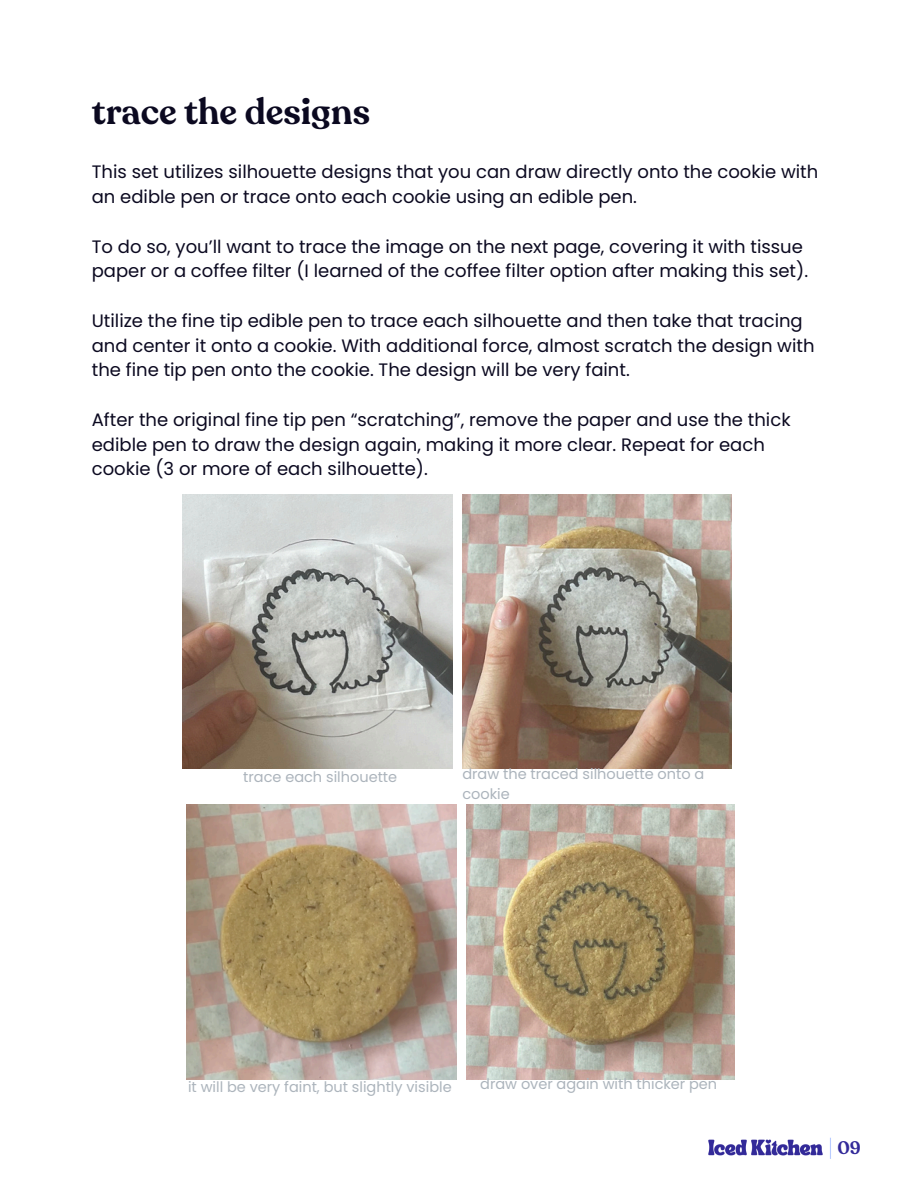
<style>
.page{position:relative;width:918px;height:1188px;background:#fff}
.page>*{position:absolute;margin:0;border:0;box-sizing:border-box;transform-origin:0 0}
.t1{font:600 36px "Recoleta";color:#0b0920}
.t2{font:18px/24.8px "Poppins";color:#0b0920}
.t3{font:600 18px "Recoleta";color:#332a99}
.t4{font:14.55px/20px "Poppins";color:#acb4bc}
</style>
<div class="page">
<img style="left:708px;top:1139px;width:115px;height:17px">
<svg style="left:830px;top:1138px;width:1px;height:21px"></svg>
<img style="left:462px;top:494px;width:269px;height:275px">
<img style="left:183px;top:494px;width:270px;height:275px">
<img style="left:466px;top:805px;width:269px;height:274px">
<img style="left:187px;top:805px;width:270px;height:274px">
<h2 class="t1" style="left:92px;top:88px;width:280px">trace the designs</h2>
<h2 class="t2" style="left:92px;top:160px;width:728px">This set utilizes silhouette designs that you can draw directly onto the cookie with an edible pen or trace onto each cookie using an edible pen.</h2>
<h2 class="t2" style="left:92px;top:234px;width:718px">To do so, you’ll want to trace the image on the next page, covering it with tissue paper or a coffee filter (I learned of the coffee filter option after making this set).</h2>
<h2 class="t2" style="left:92px;top:308px;width:724px">Utilize the fine tip edible pen to trace each silhouette and then take that tracing and center it onto a cookie. With additional force, almost scratch the design with the fine tip pen onto the cookie. The design will be very faint.</h2>
<p class="t2" style="left:92px;top:407px;width:700px">After the original fine tip pen “scratching”, remove the paper and use the thick edible pen to draw the design again, making it more clear. Repeat for each cookie (3 or more of each silhouette).</p>
<p class="t4" style="left:243px;top:767px;width:156px">trace each silhouette</p>
<p class="t4" style="left:462px;top:764px;width:244px">draw the traced silhouette onto a cookie</p>
<p class="t4" style="left:188px;top:1077px;width:265px">it will be very faint, but slightly visible</p>
<p class="t4" style="left:480px;top:1074px;width:238px">draw over again with thicker pen</p>
<h1 class="t3" style="left:837px;top:1136px;width:25px">09</h1>
</div>
